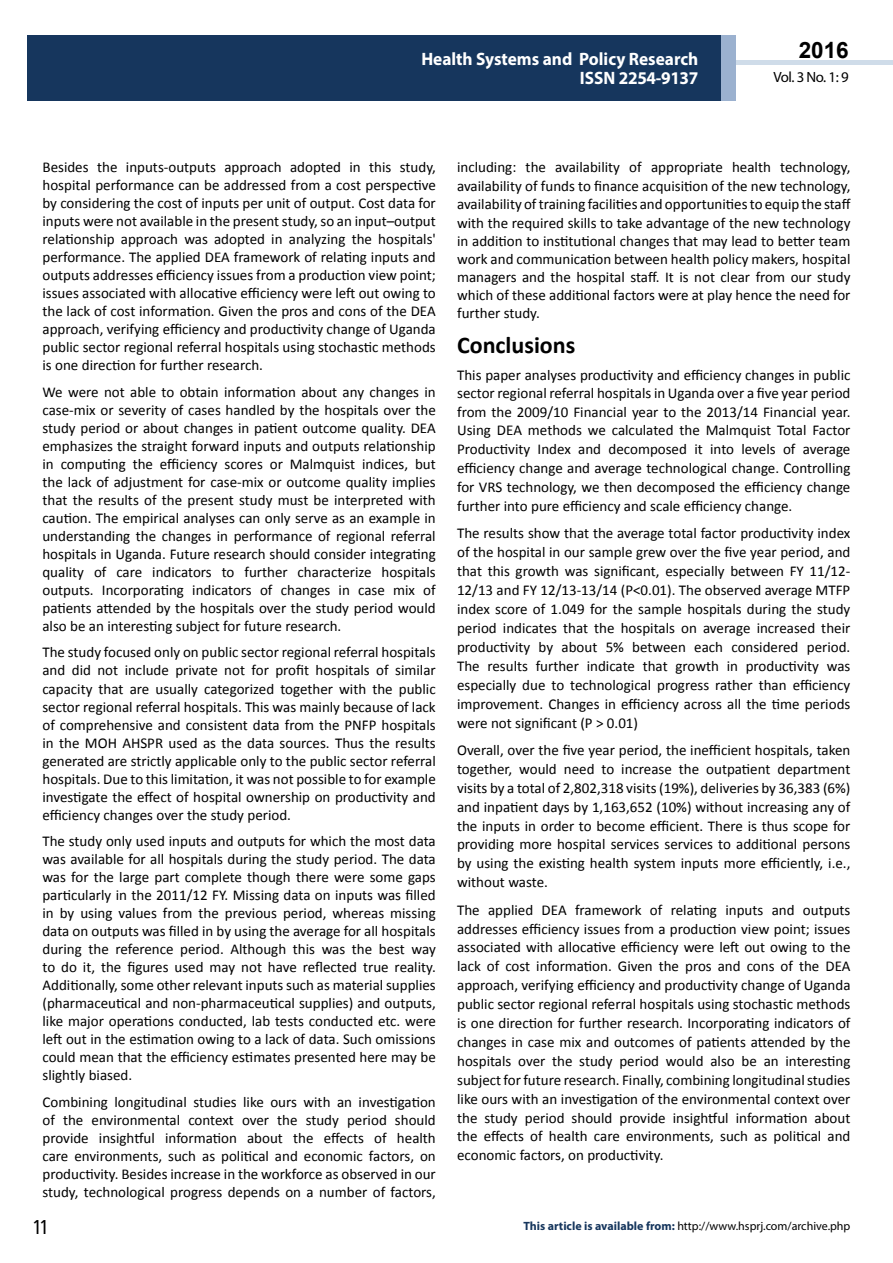
<style>
.page{position:relative;width:893px;height:1263px;background:#fff}
.page>*{position:absolute;margin:0;border:0;box-sizing:border-box;transform-origin:0 0}
.t1{font:25.5px "Tunga";color:#000}
.t2{font:700 24px "Calibri";color:#000}
.t3{font:700 22.5px "Arial";color:#000}
.t4{font:700 18px/19.8px "Myriad Pro";color:#fff;text-align:right;scale:.96 1}
.t5{font:15px/18px "Calibri";color:#000;text-align:justify}
.t6{font:14.85px "Myriad Pro";color:#000}
.t7{font:12px "Myriad Pro";color:#000}
.s1{font-weight:700;color:#16365d}
</style>
<div class="page">
<div style="left:736px;top:60px;width:157px;height:5px;background:#cfdce9"></div>
<div style="left:720px;top:35px;width:16px;height:66px;background:#9bb1cf"></div>
<div style="left:27px;top:35px;width:694px;height:66px;background:#16365d"></div>
<p class="t4" style="left:421px;top:48px;width:290px">Health Systems and Policy Research<br>ISSN 2254-9137</p>
<h3 class="t3" style="left:799px;top:35px;width:52px">2016</h3>
<p class="t6" style="left:773px;top:68px;width:77px">Vol. 3 No. 1: 9</p>
<p class="t5" style="left:42px;top:158px;width:395px">Besides the inputs-outputs approach adopted in this study, hospital performance can be addressed from a cost perspective by considering the cost of inputs per unit of output. Cost data for inputs were not available in the present study, so an input–output relationship approach was adopted in analyzing the hospitals' performance. The applied DEA framework of relating inputs and outputs addresses efficiency issues from a production view point; issues associated with allocative efficiency were left out owing to the lack of cost information. Given the pros and cons of the DEA approach, verifying efficiency and productivity change of Uganda public sector regional referral hospitals using stochastic methods is one direction for further research.</p>
<p class="t5" style="left:42px;top:383px;width:395px">We were not able to obtain information about any changes in case-mix or severity of cases handled by the hospitals over the study period or about changes in patient outcome quality. DEA emphasizes the straight forward inputs and outputs relationship in computing the efficiency scores or Malmquist indices, but the lack of adjustment for case-mix or outcome quality implies that the results of the present study must be interpreted with caution. The empirical analyses can only serve as an example in understanding the changes in performance of regional referral hospitals in Uganda. Future research should consider integrating quality of care indicators to further characterize hospitals outputs. Incorporating indicators of changes in case mix of patients attended by the hospitals over the study period would also be an interesting subject for future research.</p>
<p class="t5" style="left:42px;top:643px;width:395px">The study focused only on public sector regional referral hospitals and did not include private not for profit hospitals of similar capacity that are usually categorized together with the public sector regional referral hospitals. This was mainly because of lack of comprehensive and consistent data from the PNFP hospitals in the MOH AHSPR used as the data sources. Thus the results generated are strictly applicable only to the public sector referral hospitals. Due to this limitation, it was not possible to for example investigate the effect of hospital ownership on productivity and efficiency changes over the study period.</p>
<p class="t5" style="left:42px;top:832px;width:395px">The study only used inputs and outputs for which the most data was available for all hospitals during the study period. The data was for the large part complete though there were some gaps particularly in the 2011/12 FY. Missing data on inputs was filled in by using values from the previous period, whereas missing data on outputs was filled in by using the average for all hospitals during the reference period. Although this was the best way to do it, the figures used may not have reflected true reality.<br>Additionally, some other relevant inputs such as material supplies (pharmaceutical and non-pharmaceutical supplies) and outputs, like major operations conducted, lab tests conducted etc. were left out in the estimation owing to a lack of data. Such omissions could mean that the efficiency estimates presented here may be slightly biased.</p>
<p class="t5" style="left:42px;top:1092px;width:395px">Combining longitudinal studies like ours with an investigation of the environmental context over the study period should provide insightful information about the effects of health care environments, such as political and economic factors, on productivity. Besides increase in the workforce as observed in our study, technological progress depends on a number of factors,</p>
<p class="t5" style="left:457px;top:158px;width:395px">including: the availability of appropriate health technology, availability of funds to finance acquisition of the new technology, availability oftraining facilities and opportunitiesto equip the staff with the required skills to take advantage of the new technology in addition to institutional changes that may lead to better team work and communication between health policy makers, hospital managers and the hospital staff. It is not clear from our study which of these additional factors were at play hence the need for further study.</p>
<h2 class="t2" style="left:457px;top:330px;width:120px">Conclusions</h2>
<p class="t5" style="left:457px;top:365px;width:395px;line-height:18.8px">This paper analyses productivity and efficiency changes in public sector regional referral hospitals in Uganda over a five year period from the 2009/10 Financial year to the 2013/14 Financial year.<br>Using DEA methods we calculated the Malmquist Total Factor Productivity Index and decomposed it into levels of average efficiency change and average technological change. Controlling for VRS technology, we then decomposed the efficiency change further into pure efficiency and scale efficiency change.</p>
<p class="t5" style="left:457px;top:524px;width:395px;line-height:18.9px">The results show that the average total factor productivity index of the hospital in our sample grew over the five year period, and that this growth was significant, especially between FY 11/12- 12/13 and FY 12/13-13/14 (P&lt;0.01). The observed average MTFP index score of 1.049 for the sample hospitals during the study period indicates that the hospitals on average increased their productivity by about 5% between each considered period.<br>The results further indicate that growth in productivity was especially due to technological progress rather than efficiency improvement. Changes in efficiency across all the time periods were not significant (P &gt; 0.01)</p>
<p class="t5" style="left:457px;top:740px;width:395px;line-height:18.9px">Overall, over the five year period, the inefficient hospitals, taken together, would need to increase the outpatient department visits by a total of 2,802,318 visits (19%), deliveries by 36,383 (6%) and inpatient days by 1,163,652 (10%) without increasing any of the inputs in order to become efficient. There is thus scope for providing more hospital services services to additional persons by using the existing health system inputs more efficiently, i.e., without waste.</p>
<p class="t5" style="left:457px;top:900px;width:395px;line-height:18.9px">The applied DEA framework of relating inputs and outputs addresses efficiency issues from a production view point; issues associated with allocative efficiency were left out owing to the lack of cost information. Given the pros and cons of the DEA approach, verifying efficiency and productivity change of Uganda public sector regional referral hospitals using stochastic methods is one direction for further research. Incorporating indicators of changes in case mix and outcomes of patients attended by the hospitals over the study period would also be an interesting subject for future research. Finally, combining longitudinal studies like ours with an investigation of the environmental context over the study period should provide insightful information about the effects of health care environments, such as political and economic factors, on productivity.</p>
<h1 class="t1" style="left:33px;top:1210px;width:16px">11</h1>
<p class="t7" style="left:523px;top:1219px;width:329px"><span class="s1">This article is available from:</span> http://www.hsprj.com/archive.php</p>
</div>
